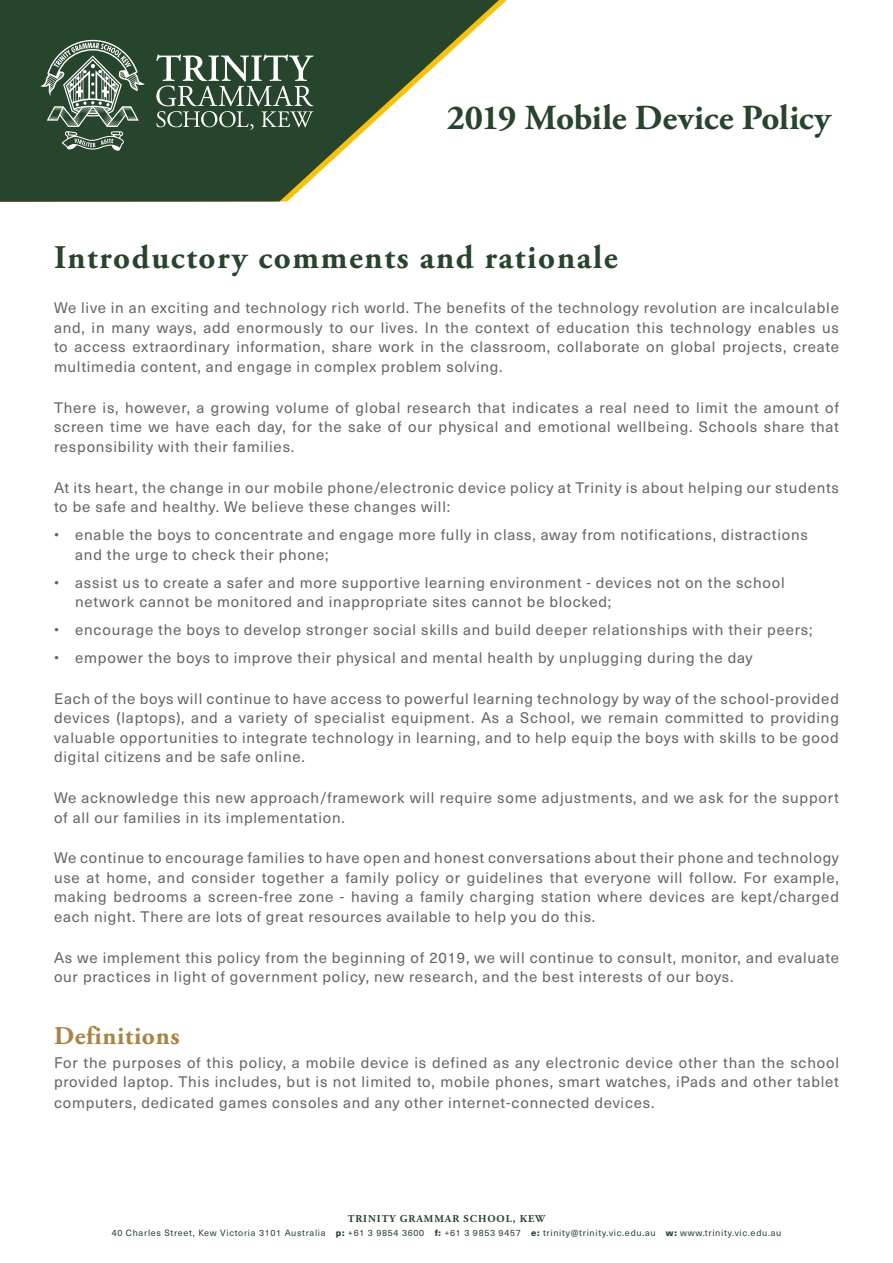
<style>
.page{position:relative;width:893px;height:1263px;background:#fff}
.page>*{position:absolute;margin:0;border:0;box-sizing:border-box;transform-origin:0 0}
.t1{font:700 35.1px "Adobe Garamond Pro";letter-spacing:-.01em;color:#27442c}
.main_heading{font:700 33px "Adobe Garamond Pro";letter-spacing:.05em;color:#27442c}
.subhead1{font:700 25.5px "Adobe Garamond Pro";letter-spacing:.025em;color:#ab8242}
.xpara{font:15px/19.5px "Neue Haas Unica W1 G";letter-spacing:.05em;color:#636466}
.xbody{font:15px/19.5px "Neue Haas Unica W1 G";letter-spacing:.05em;color:#636466;text-align:justify}
.t2{font:700 10.5px "Adobe Garamond Pro";letter-spacing:.09em;color:#27442c}
.t3{font:9px "Neue Haas Unica W1 G";letter-spacing:.075em;color:#27442c}
.s1{font-weight:800}
</style>
<div class="page">
<svg style="left:0;top:0;width:499px;height:202px;fill:#27442c"></svg>
<svg style="left:156px;top:54px;width:158px;height:76px;background:#576e5b"></svg>
<svg style="left:40px;top:40px;width:105px;height:111px;background:#576d5b"></svg>
<p class="t1" style="left:447px;top:98px;width:386px">2019 Mobile Device Policy</p>
<p class="main_heading" style="left:54px;top:239px;width:565px">Introductory comments and rationale</p>
<p class="xbody" style="left:54px;top:298px;width:786px">We live in an exciting and technology rich world. The benefits of the technology revolution are incalculable and, in many ways, add enormously to our lives. In the context of education this technology enables us to access extraordinary information, share work in the classroom, collaborate on global projects, create multimedia content, and engage in complex problem solving.</p>
<p class="xpara" style="left:54px;top:397px;width:786px;text-align:justify">There is, however, a growing volume of global research that indicates a real need to limit the amount of screen time we have each day, for the sake of our physical and emotional wellbeing. Schools share that responsibility with their families.</p>
<p class="xpara" style="left:54px;top:477px;width:786px">At its heart, the change in our mobile phone/electronic device policy at Trinity is about helping our students to be safe and healthy. We believe these changes will:</p>
<p class="xpara" style="left:75px;top:524px;width:734px;text-indent:-21px">• enable the boys to concentrate and engage more fully in class, away from notifications, distractions and the urge to check their phone;</p>
<p class="xpara" style="left:75px;top:572px;width:711px;text-indent:-21px">• assist us to create a safer and more supportive learning environment - devices not on the school network cannot be monitored and inappropriate sites cannot be blocked;</p>
<p class="xpara" style="left:54px;top:619px;width:760px">• encourage the boys to develop stronger social skills and build deeper relationships with their peers;</p>
<p class="xpara" style="left:54px;top:647px;width:700px">• empower the boys to improve their physical and mental health by unplugging during the day</p>
<p class="xpara" style="left:54px;top:688px;width:787px;text-align:justify">Each of the boys will continue to have access to powerful learning technology by way of the school-provided devices (laptops), and a variety of specialist equipment. As a School, we remain committed to providing valuable opportunities to integrate technology in learning, and to help equip the boys with skills to be good digital citizens and be safe online.</p>
<p class="xpara" style="left:54px;top:787px;width:786px">We acknowledge this new approach/framework will require some adjustments, and we ask for the support of all our families in its implementation.</p>
<p class="xpara" style="left:54px;top:847px;width:786px;text-align:justify">We continue to encourage families to have open and honest conversations about their phone and technology use at home, and consider together a family policy or guidelines that everyone will follow. For example, making bedrooms a screen-free zone - having a family charging station where devices are kept/charged each night. There are lots of great resources available to help you do this.</p>
<p class="xpara" style="left:54px;top:947px;width:786px">As we implement this policy from the beginning of 2019, we will continue to consult, monitor, and evaluate our practices in light of government policy, new research, and the best interests of our boys.</p>
<p class="subhead1" style="left:54px;top:1021px;width:127px">Definitions</p>
<p class="xbody" style="left:54px;top:1052px;width:786px">For the purposes of this policy, a mobile device is defined as any electronic device other than the school provided laptop. This includes, but is not limited to, mobile phones, smart watches, iPads and other tablet</p>
<p class="xbody" style="left:54px;top:1092px;width:602px">computers, dedicated games consoles and any other internet-connected devices.</p>
<p class="t2" style="left:348px;top:1212px;width:199px">TRINITY GRAMMAR SCHOOL, KEW</p>
<p class="t3" style="left:112px;top:1226px;width:671px">40 Charles Street, Kew Victoria 3101 Australia <span class="s1">p:</span> +61 3 9854 3600 <span class="s1">f:</span> +61 3 9853 9457 <span class="s1">e:</span> trinity@trinity.vic.edu.au <span class="s1">w:</span> www.trinity.vic.edu.au</p>
</div>
